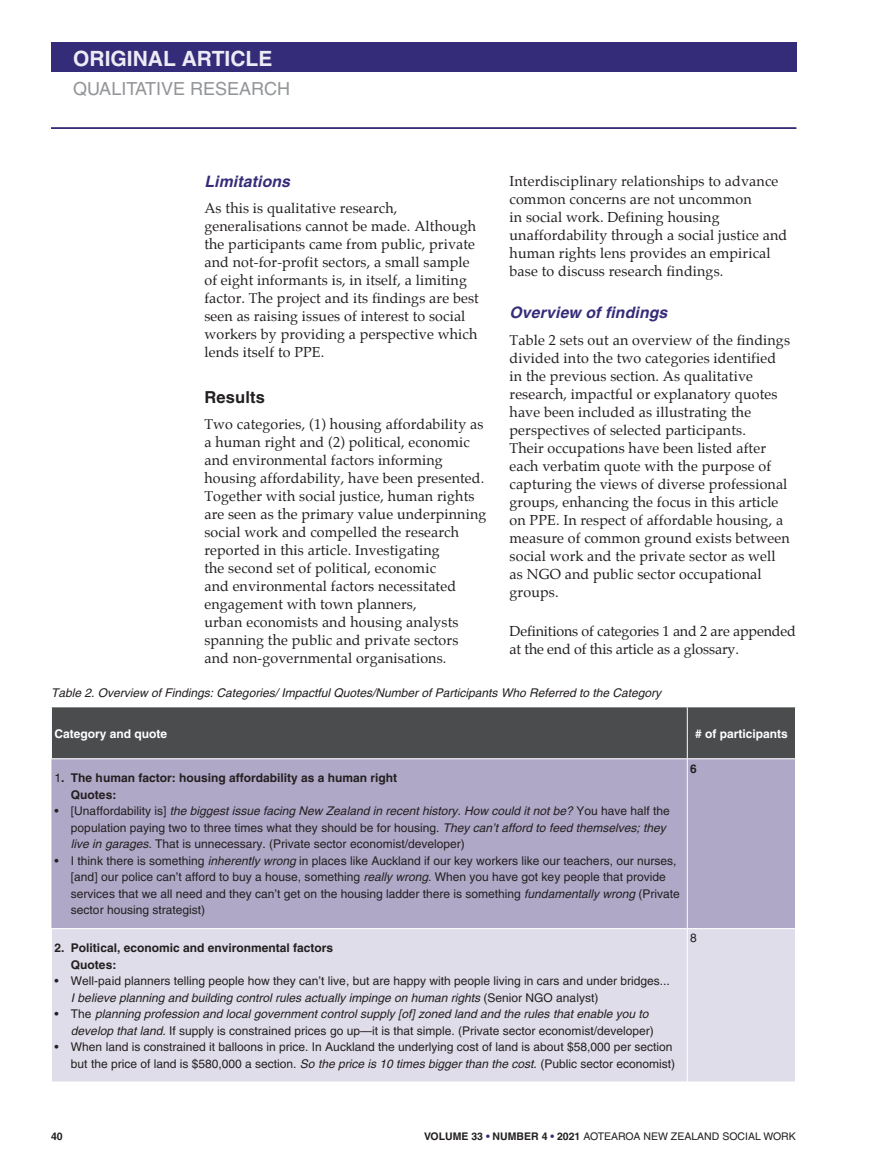
<style>
.page{position:relative;width:881px;height:1170px;background:#fff}
.page>*{position:absolute;margin:0;border:0;box-sizing:border-box;transform-origin:0 0}
.t1{font:700 21px "Helvetica";color:#edebf5}
.t2{font:18px "Helvetica";color:#939598}
.t3{font:700 16.5px "Helvetica";letter-spacing:.01em;color:#231f20}
.t4{font:italic 700 15.75px "Helvetica";letter-spacing:.01em;color:#352c79}
.t5{font:14.25px/18px "Palatino";letter-spacing:.01em;color:#231f20}
.t6{font:14.25px/18px "Palatino";letter-spacing:-.01em;color:#231f20}
.t7{font:12px/16.5px "Helvetica";color:#231f20}
.t8{font:italic 12px/16.5px "Helvetica";color:#231f20}
.t9{font:700 12px/16.5px "Helvetica";color:#231f20}
.t10{font:700 12px "Helvetica";color:#fff}
.t11{font:10.5px "Helvetica";color:#231f20}
.t12{font:700 10.5px "Helvetica";color:#231f20}
.s1{font-weight:400}
.s2{font-style:italic}
.s3{font-style:normal}
.s4{font-weight:700}
.s5{font-weight:700;color:#352c79}
</style>
<div class="page">
<div style="left:51px;top:43px;width:745px;height:29px;background:#352c79"></div>
<hr style="left:51px;top:127px;width:745px;height:2px;background:#352c79">
<div style="left:52px;top:707px;width:742px;height:51px;background:#4b4c4d"></div>
<div style="left:51px;top:759px;width:743px;height:169px;background:#afa8c7"></div>
<div style="left:52px;top:929px;width:742px;height:152px;background:#e0ddea"></div>
<hr style="left:686px;top:707px;width:1px;height:51px;background:#fff">
<hr style="left:686px;top:759px;width:1px;height:169px;background:#fff">
<hr style="left:686px;top:928px;width:1px;height:153px;background:#fff">
<h1 class="t1" style="left:73px;top:50px;width:201px">ORIGINAL ARTICLE</h1>
<p class="t2" style="left:73px;top:82px;width:218px">QUALITATIVE RESEARCH</p>
<p class="t5" style="left:509px;top:173px;width:279px">Interdisciplinary relationships to advance common concerns are not uncommon<br>in social work. Defining housing unaffordability through a social justice and human rights lens provides an empirical base to discuss research findings.</p>
<p class="t4" style="left:509px;top:307px;width:159px">Overview of findings</p>
<p class="t5" style="left:509px;top:332px;width:282px">Table 2 sets out an overview of the findings divided into the two categories identified in the previous section. As qualitative research, impactful or explanatory quotes have been included as illustrating the perspectives of selected participants.<br>Their occupations have been listed after each verbatim quote with the purpose of capturing the views of diverse professional groups, enhancing the focus in this article on PPE. In respect of affordable housing, a measure of common ground exists between social work and the private sector as well as NGO and public sector occupational groups.</p>
<p class="t6" style="left:509px;top:623px;width:287px">Definitions of categories 1 and 2 are appended at the end of this article as a glossary.</p>
<p class="t8" style="left:51px;top:685px;width:611px">Table 2. Overview of Findings: Categories/ Impactful Quotes/Number of Participants Who Referred to the Category</p>
<p class="t10" style="left:54px;top:729px;width:114px">Category and quote</p>
<p class="t10" style="left:694px;top:729px;width:94px"># of participants</p>
<p class="t9" style="left:71px;top:771px;width:328px;text-indent:-16px"><span class="s1">1</span>. The human factor: housing affordability as a human right<br>Quotes:</p>
<p class="t7" style="left:71px;top:804px;width:600px;text-indent:-16px">• [Unaffordability is] <span class="s2">the biggest issue facing New Zealand in recent history. How could it not be?</span> You have half the population paying two to three times what they should be for housing. <span class="s2">They can’t afford to feed themselves; they live in garages.</span> That is unnecessary. (Private sector economist/developer)</p>
<p class="t7" style="left:71px;top:853px;width:610px;text-indent:-16px">• I think there is something <span class="s2">inherently wrong</span> in places like Auckland if our key workers like our teachers, our nurses, [and] our police can’t afford to buy a house, something <span class="s2">really wrong</span>. When you have got key people that provide services that we all need and they can’t get on the housing ladder there is something <span class="s2">fundamentally wrong</span> (Private sector housing strategist)</p>
<p class="t4" style="left:204px;top:175px;width:87px">Limitations</p>
<p class="t5" style="left:204px;top:200px;width:276px">As this is qualitative research, generalisations cannot be made. Although the participants came from public, private and not-for-profit sectors, a small sample of eight informants is, in itself, a limiting factor. The project and its findings are best seen as raising issues of interest to social workers by providing a perspective which lends itself to PPE.</p>
<p class="t3" style="left:204px;top:390px;width:62px">Results</p>
<p class="t5" style="left:204px;top:416px;width:283px">Two categories, (1) housing affordability as a human right and (2) political, economic and environmental factors informing housing affordability, have been presented.<br>Together with social justice, human rights are seen as the primary value underpinning social work and compelled the research reported in this article. Investigating<br>the second set of political, economic<br>and environmental factors necessitated engagement with town planners,<br>urban economists and housing analysts spanning the public and private sectors<br>and non-governmental organisations.</p>
<p class="t9" style="left:690px;top:761px;width:8px">6</p>
<p class="t9" style="left:71px;top:940px;width:264px;text-indent:-16px">2. Political, economic and environmental factors<br>Quotes:</p>
<p class="t7" style="left:71px;top:973px;width:600px;text-indent:-16px">• Well-paid planners telling people how they can’t live, but are happy with people living in cars and under bridges...<br><span class="s2">I believe planning and building control rules actually impinge on human rights</span> (Senior NGO analyst)</p>
<p class="t8" style="left:71px;top:1006px;width:584px;text-indent:-16px"><span class="s3">• The</span> planning profession and local government control supply [of] zoned land and the rules that enable you to develop that land. <span class="s3">If supply is constrained prices go up—it is that simple. (Private sector economist/developer)</span></p>
<p class="t7" style="left:54px;top:1039px;width:622px;text-align:right">• When land is constrained it balloons in price. In Auckland the underlying cost of land is about $58,000 per section but the price of land is $580,000 a section. <span class="s2">So the price is 10 times bigger than the cost</span>. (Public sector economist)</p>
<p class="t7" style="left:690px;top:931px;width:8px">8</p>
<p class="t12" style="left:51px;top:1132px;width:13px">40</p>
<p class="t11" style="left:424px;top:1132px;width:373px"><span class="s4">VOLUME 33</span> <span class="s5">•</span> <span class="s4">NUMBER 4</span> <span class="s5">•</span> <span class="s4">2021</span> AOTEAROA NEW ZEALAND SOCIAL WORK</p>
</div>
